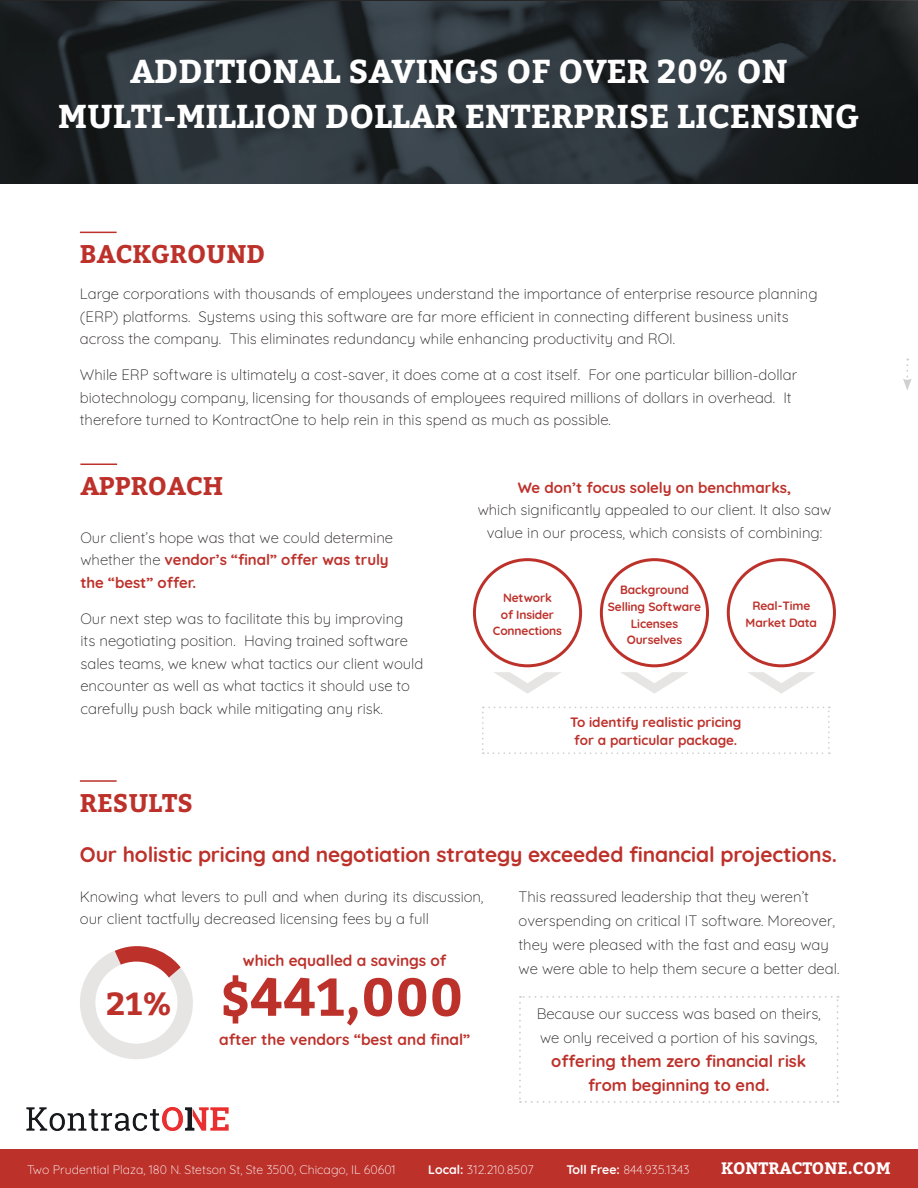
<style>
.page{position:relative;width:918px;height:1188px;background:#fff}
.page>*{position:absolute;margin:0;border:0;box-sizing:border-box;transform-origin:0 0}
.t1{font:700 52.95px "Bitter";color:#bd312b}
.t2{font:700 33px/45px "Bitter";color:#fff;text-align:center}
.t3{font:700 31.8px "Bitter";color:#bd312b}
.t4{font:700 25.5px "Bitter";color:#bd312b}
.t5{font:700 21px "Quicksand";letter-spacing:-.005em;color:#bd312b}
.t6{font:700 16.5px/24px "Quicksand";color:#bd312b;text-align:center}
.t7{font:700 16.5px "Bitter";color:#fff}
.t8{font:700 15.45px "Quicksand";color:#bd312b}
.t9{font:300 15px/22.5px "Quicksand";color:#231f20}
.t10{font:700 13.5px/18px "Quicksand";color:#bd312b;text-align:center}
.t11{font:300 12.3px "Quicksand";color:#fff}
.t12{font:700 12px/16.6px "Quicksand";letter-spacing:-.01em;color:#bd312b;text-align:center}
.s1{font-weight:700;color:#bd312b}
.s2{font-weight:700}
</style>
<div class="page">
<img style="left:0;top:2px;width:918px;height:182px">
<div style="left:0;top:1150px;width:918px;height:38px;background:#bd312b"></div>
<hr style="left:80px;top:232px;width:37px;height:1px;background:#bd312b">
<svg style="left:903px;top:359px;width:9px;height:31px"></svg>
<hr style="left:80px;top:780px;width:37px;height:2px;background:#bd312b">
<img style="left:26px;top:1107px;width:203px;height:24px">
<svg style="left:519px;top:996px;width:320px;height:107px"></svg>
<hr style="left:80px;top:464px;width:37px;height:1px;background:#bd312b">
<div style="left:473px;top:558px;width:109px;height:109px;border:3px solid #bd312b;border-radius:50%"></div>
<div style="left:600px;top:558px;width:109px;height:109px;border:3px solid #bd312b;border-radius:50%"></div>
<div style="left:727px;top:558px;width:109px;height:109px;border:3px solid #bd312b;border-radius:50%"></div>
<svg style="left:482px;top:707px;width:348px;height:47px"></svg>
<svg style="left:494px;top:672px;width:67px;height:22px"></svg>
<svg style="left:748px;top:672px;width:67px;height:22px"></svg>
<svg style="left:621px;top:672px;width:67px;height:22px"></svg>
<div style="left:80px;top:946px;width:113px;height:114px;background:#e6e5e4;border-radius:50%"></div>
<svg style="left:115px;top:946px;width:66px;height:31px"></svg>
<div style="left:95px;top:961px;width:83px;height:83px;background:#fff;border-radius:50%"></div>
<p class="t2" style="left:58px;top:50px;width:803px">ADDITIONAL SAVINGS OF OVER 20% ON<br>MULTI-MILLION DOLLAR ENTERPRISE LICENSING</p>
<p class="t4" style="left:80px;top:238px;width:187px">BACKGROUND</p>
<p class="t9" style="left:80px;top:281px;width:739px">Large corporations with thousands of employees understand the importance of enterprise resource planning (ERP) platforms. Systems using this software are far more efficient in connecting different business units across the company. This eliminates redundancy while enhancing productivity and ROI.</p>
<p class="t9" style="left:80px;top:362px;width:719px">While ERP software is ultimately a cost-saver, it does come at a cost itself. For one particular billion-dollar biotechnology company, licensing for thousands of employees required millions of dollars in overhead. It therefore turned to KontractOne to help rein in this spend as much as possible.</p>
<p class="t4" style="left:80px;top:470px;width:144px">APPROACH</p>
<p class="t9" style="left:80px;top:524px;width:314px">Our client’s hope was that we could determine whether the <span class="s1">vendor’s “final” offer was truly the “best” offer.</span></p>
<p class="t9" style="left:80px;top:605px;width:344px">Our next step was to facilitate this by improving<br>its negotiating position. Having trained software sales teams, we knew what tactics our client would encounter as well as what tactics it should use to carefully push back while mitigating any risk.</p>
<p class="t4" style="left:80px;top:786px;width:115px">RESULTS</p>
<p class="t9" style="left:478px;top:475px;width:355px;text-align:center"><span class="s1">We don’t focus solely on benchmarks,<br></span>which significantly appealed to our client. It also saw value in our process, which consists of combining:</p>
<p class="t12" style="left:493px;top:588px;width:71px">Network<br>of Insider<br>Connections</p>
<p class="t12" style="left:608px;top:581px;width:95px">Background<br>Selling Software<br>Licenses<br>Ourselves</p>
<p class="t12" style="left:746px;top:597px;width:73px">Real-Time<br>Market Data</p>
<p class="t10" style="left:570px;top:712px;width:173px">To identify realistic pricing for a particular package.</p>
<p class="t5" style="left:80px;top:837px;width:759px">Our holistic pricing and negotiation strategy exceeded financial projections.</p>
<p class="t9" style="left:519px;top:883px;width:322px;line-height:24px">This reassured leadership that they weren’t overspending on critical IT software. Moreover, they were pleased with the fast and easy way we were able to help them secure a better deal.</p>
<p class="t9" style="left:80px;top:883px;width:405px">Knowing what levers to pull and when during its discussion, our client tactfully decreased licensing fees by a full</p>
<p class="t8" style="left:243px;top:948px;width:205px">which equalled a savings of</p>
<p class="t1" style="left:221px;top:963px;width:244px">$441,000</p>
<p class="t3" style="left:106px;top:983px;width:68px">21%</p>
<p class="t9" style="left:537px;top:1000px;width:286px;line-height:24px">Because our success was based on theirs, we only received a portion of his savings,</p>
<p class="t6" style="left:551px;top:1048px;width:257px">offering them zero financial risk from beginning to end.</p>
<p class="t8" style="left:219px;top:1026px;width:253px">after the vendors “best and final”</p>
<p class="t11" style="left:27px;top:1160px;width:370px">Two Prudential Plaza, 180 N. Stetson St, Ste 3500, Chicago, IL 60601</p>
<p class="t11" style="left:428px;top:1160px;width:107px"><span class="s2">Local:</span> 312.210.8507</p>
<p class="t11" style="left:566px;top:1160px;width:125px"><span class="s2">Toll Free:</span> 844.935.1343</p>
<p class="t7" style="left:721px;top:1158px;width:171px">KONTRACTONE.COM</p>
</div>
